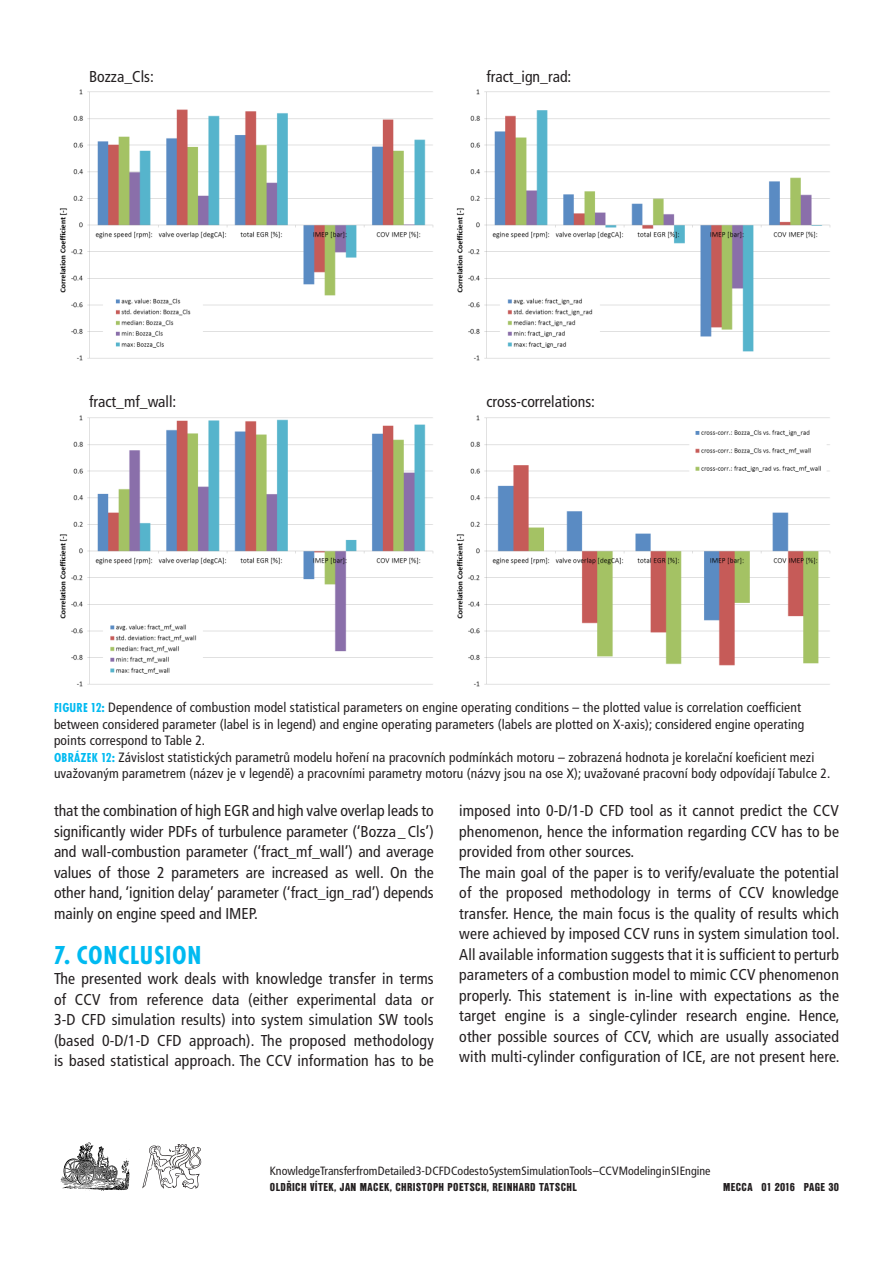
<style>
.page{position:relative;width:893px;height:1263px;background:#fff}
.page>*{position:absolute;margin:0;border:0;box-sizing:border-box;transform-origin:0 0}
._2-a-titulek{font:700 condensed 27px "Futura TOT";letter-spacing:.025em;color:#00baf1}
._3-TEXT{font:condensed 15.75px/20.4px "Frutiger CE";letter-spacing:.01em;color:#231f20;text-align:justify}
._4b-popiska{font:condensed 13.5px/16.5px "Frutiger CE";letter-spacing:.01em;color:#231f20}
.t1{font:condensed 12px "Frutiger CE";letter-spacing:-.005em;color:#231f20}
.t2{font:12px "Nimbus Sans DOT Blac Cond";letter-spacing:.035em;color:#231f20}
.s1{font-family:"Futura TOT";font-weight:700;color:#00baf1}
</style>
<div class="page">
<img style="left:60px;top:1142px;width:70px;height:49px">
<svg style="left:142px;top:1144px;width:59px;height:45px"></svg>
<img style="left:59px;top:89px;width:375px;height:272px">
<img style="left:456px;top:89px;width:375px;height:272px">
<img style="left:59px;top:415px;width:375px;height:272px">
<img style="left:456px;top:415px;width:375px;height:272px">
<p class="_3-TEXT" style="left:89px;top:66px;width:66px">Bozza_Cls:</p>
<p class="_3-TEXT" style="left:486px;top:66px;width:86px">fract_ign_rad:</p>
<p class="_3-TEXT" style="left:89px;top:392px;width:89px">fract_mf_wall:</p>
<p class="_3-TEXT" style="left:486px;top:392px;width:110px">cross-correlations:</p>
<p class="_4b-popiska" style="left:54px;top:699px;width:752px"><span class="s1">FIGURE 12:</span> Dependence of combustion model statistical parameters on engine operating conditions – the plotted value is correlation coefficient between considered parameter (label is in legend) and engine operating parameters (labels are plotted on X-axis); considered engine operating points correspond to Table 2.</p>
<p class="_4b-popiska" style="left:54px;top:749px;width:778px"><span class="s1">OBRÁZEK 12:</span> Závislost statistických parametrů modelu hoření na pracovních podmínkách motoru – zobrazená hodnota je korelační koeficient mezi uvažovaným parametrem (název je v legendě) a pracovními parametry motoru (názvy jsou na ose X); uvažované pracovní body odpovídají Tabulce 2.</p>
<p class="_3-TEXT" style="left:54px;top:801px;width:381px">that the combination of high EGR and high valve overlap leads to significantly wider PDFs of turbulence parameter (‘Bozza _Cls’) and wall-combustion parameter (‘fract_mf_wall’) and average values of those 2 parameters are increased as well. On the other hand, ‘ignition delay’ parameter (‘fract_ign_rad’) depends mainly on engine speed and IMEP.</p>
<p class="_2-a-titulek" style="left:54px;top:939px;width:149px">7. CONCLUSION</p>
<p class="_3-TEXT" style="left:54px;top:969px;width:381px">The presented work deals with knowledge transfer in terms of CCV from reference data (either experimental data or 3-D CFD simulation results) into system simulation SW tools (based 0-D/1-D CFD approach). The proposed methodology is based statistical approach. The CCV information has to be</p>
<p class="_3-TEXT" style="left:459px;top:801px;width:381px">imposed into 0-D/1-D CFD tool as it cannot predict the CCV phenomenon, hence the information regarding CCV has to be provided from other sources.</p>
<p class="_3-TEXT" style="left:459px;top:862px;width:382px">The main goal of the paper is to verify/evaluate the potential of the proposed methodology in terms of CCV knowledge transfer. Hence, the main focus is the quality of results which were achieved by imposed CCV runs in system simulation tool.</p>
<p class="_3-TEXT" style="left:459px;top:944px;width:382px">All available information suggests that it is sufficient to perturb parameters of a combustion model to mimic CCV phenomenon properly. This statement is in-line with expectations as the target engine is a single-cylinder research engine. Hence, other possible sources of CCV, which are usually associated with multi-cylinder configuration of ICE, are not present here.</p>
<p class="t1" style="left:270px;top:1164px;width:442px">Knowledge Transfer from Detailed 3-D CFD Codes to System Simulation Tools – CCV Modeling in SI Engine</p>
<p class="t2" style="left:270px;top:1180px;width:105px">OLDŘICH VÍTEK, JAN MACEK</p>
<p class="t2" style="left:390px;top:1180px;width:24px">, CHRISTOP</p>
<p class="t2" style="left:439px;top:1180px;width:21px">H POETSC</p>
<p class="t2" style="left:481px;top:1180px;width:70px">H, REINHARD TATSC</p>
<p class="t2" style="left:566px;top:1180px;width:10px">HL</p>
<p class="t2" style="left:723px;top:1180px;width:117px">MECCA 01 2016 PAGE 30</p>
</div>
